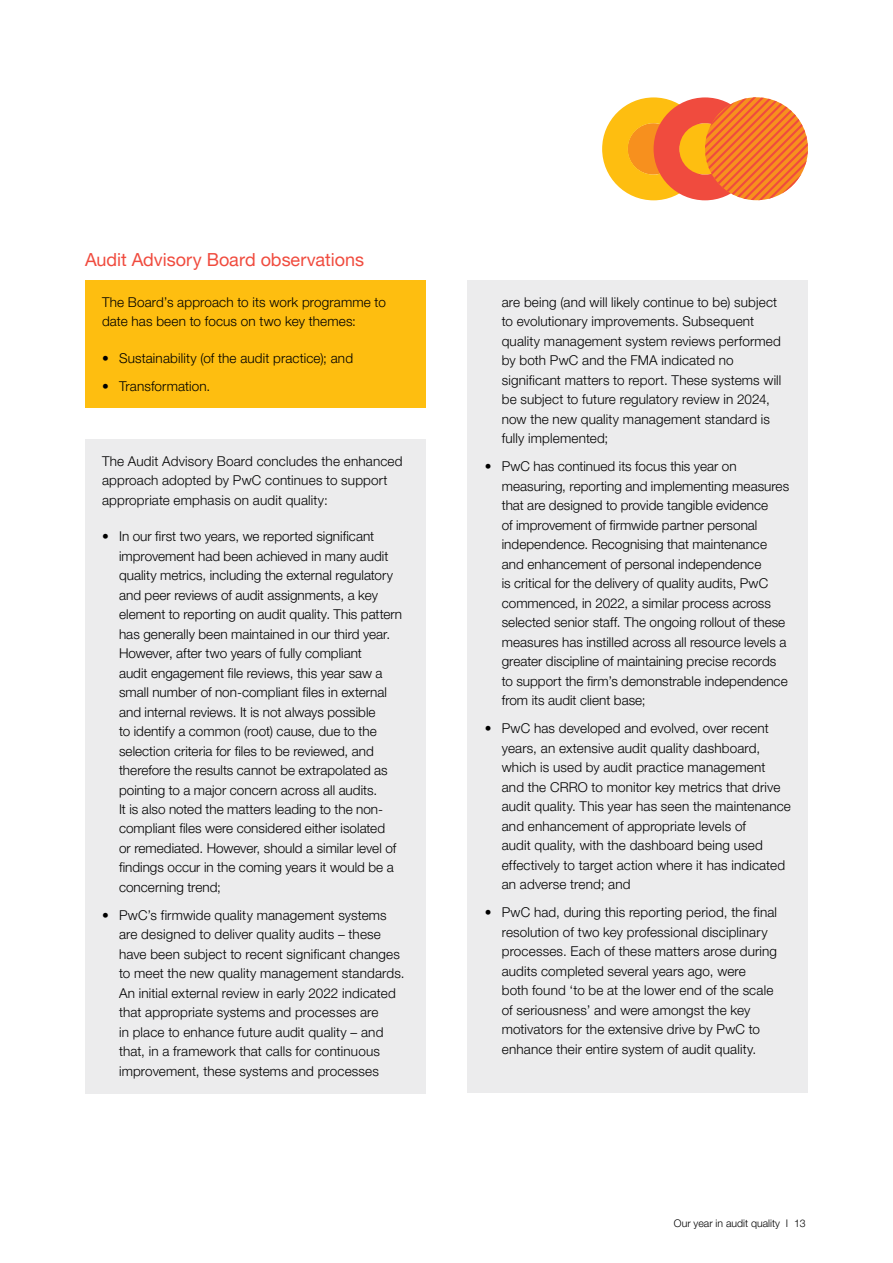
<style>
.page{position:relative;width:893px;height:1263px;background:#fff}
.page>*{position:absolute;margin:0;border:0;box-sizing:border-box;transform-origin:0 0}
.t1{font:18px "Helvetica Neue LT Pro";color:#f04b3e}
.t2{font:300 13.5px/19.5px "Helvetica Neue LT Pro";letter-spacing:.005em;color:#000}
.t3{font:300 10.5px "Helvetica Neue LT Pro";color:#000}
</style>
<div class="page">
<div style="left:85px;top:280px;width:340px;height:128px;background:#febe10"></div>
<div style="left:85px;top:439px;width:340px;height:654px;background:#ececed"></div>
<div style="left:468px;top:280px;width:340px;height:813px;background:#ececed"></div>
<svg style="left:602px;top:97px;width:206px;height:103px;background:#f79342"></svg>
<h1 class="t1" style="left:85px;top:248px;width:280px">Audit Advisory Board observations</h1>
<p class="t2" style="left:102px;top:292px;width:285px">The Board’s approach to its work programme to date has been to focus on two key themes:</p>
<p class="t2" style="left:102px;top:348px;width:253px">• Sustainability (of the audit practice); and</p>
<p class="t2" style="left:102px;top:376px;width:110px">• Transformation.</p>
<p class="t2" style="left:102px;top:451px;width:302px">The Audit Advisory Board concludes the enhanced approach adopted by PwC continues to support appropriate emphasis on audit quality:</p>
<p class="t2" style="left:119px;top:526px;width:285px;text-indent:-17px">• In our first two years, we reported significant improvement had been achieved in many audit quality metrics, including the external regulatory and peer reviews of audit assignments, a key element to reporting on audit quality. This pattern has generally been maintained in our third year.<br>However, after two years of fully compliant<br>audit engagement file reviews, this year saw a small number of non-compliant files in external and internal reviews. It is not always possible<br>to identify a common (root) cause, due to the selection criteria for files to be reviewed, and therefore the results cannot be extrapolated as pointing to a major concern across all audits.<br>It is also noted the matters leading to the non&shy;compliant files were considered either isolated<br>or remediated. However, should a similar level of findings occur in the coming years it would be a concerning trend;</p>
<p class="t2" style="left:119px;top:905px;width:287px;text-indent:-17px">• PwC’s firmwide quality management systems are designed to deliver quality audits – these have been subject to recent significant changes to meet the new quality management standards.<br>An initial external review in early 2022 indicated that appropriate systems and processes are<br>in place to enhance future audit quality – and that, in a framework that calls for continuous improvement, these systems and processes</p>
<p class="t2" style="left:502px;top:292px;width:281px">are being (and will likely continue to be) subject to evolutionary improvements. Subsequent quality management system reviews performed by both PwC and the FMA indicated no significant matters to report. These systems will be subject to future regulatory review in 2024, now the new quality management standard is fully implemented;</p>
<p class="t2" style="left:502px;top:457px;width:289px;text-indent:-17px">• PwC has continued its focus this year on measuring, reporting and implementing measures that are designed to provide tangible evidence<br>of improvement of firmwide partner personal independence. Recognising that maintenance and enhancement of personal independence<br>is critical for the delivery of quality audits, PwC commenced, in 2022, a similar process across selected senior staff. The ongoing rollout of these measures has instilled across all resource levels a greater discipline of maintaining precise records to support the firm’s demonstrable independence from its audit client base;</p>
<p class="t2" style="left:502px;top:718px;width:291px;text-indent:-17px">• PwC has developed and evolved, over recent years, an extensive audit quality dashboard, which is used by audit practice management and the CRRO to monitor key metrics that drive audit quality. This year has seen the maintenance and enhancement of appropriate levels of<br>audit quality, with the dashboard being used effectively to target action where it has indicated an adverse trend; and</p>
<p class="t2" style="left:502px;top:902px;width:277px;text-indent:-17px">• PwC had, during this reporting period, the final resolution of two key professional disciplinary processes. Each of these matters arose during audits completed several years ago, were<br>both found ‘to be at the lower end of the scale of seriousness’ and were amongst the key motivators for the extensive drive by PwC to enhance their entire system of audit quality.</p>
<p class="t3" style="left:674px;top:1216px;width:133px">Our year in audit quality I 13</p>
</div>
